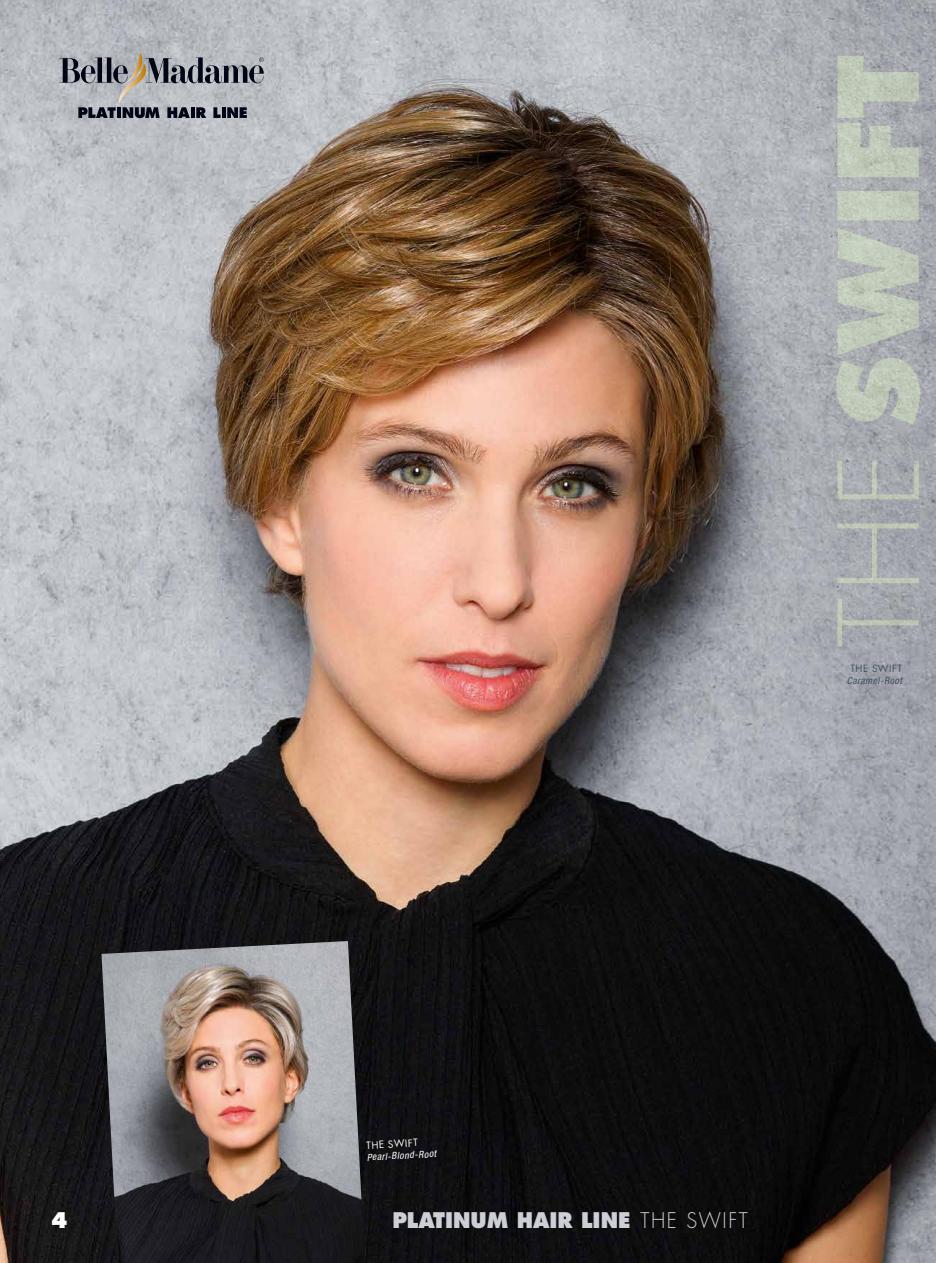
<style>
.page{position:relative;width:936px;height:1263px;background:#fff}
.page>*{position:absolute;margin:0;border:0;box-sizing:border-box;transform-origin:0 0}
.t1{font:800 21px "Futura Std";color:#cccfd5;scale:.95 1}
.t2{font:800 21px "Futura Std";color:#fff;scale:.95 1}
.t3{font:italic condensed 9.75px "Helvetica Neue LT Std";color:#fff}
.t4{font:italic condensed 9.75px "Helvetica Neue LT Std";letter-spacing:.05em;color:#424f5e}
.t5{font:9.75px "Futura Std";letter-spacing:.06em;color:#424f5e}
.t6{font:9.75px "Futura Std";color:#fff}
.s1{font-weight:300}
</style>
<div class="page">
<img style="left:0;top:0;width:935px;height:1263px">
<svg style="left:60px;top:53px;width:204px;height:65px;background:#8f9197"></svg>
<img style="left:837px;top:447px;width:81px;height:199px">
<img style="left:836px;top:56px;width:84px;height:368px">
<img style="left:101px;top:941px;width:264px;height:322px">
<p class="t5" style="left:850px;top:662px;width:53px">THE SWIFT</p>
<p class="t4" style="left:846px;top:675px;width:57px">Caramel-Root</p>
<p class="t6" style="left:366px;top:1139px;width:53px;rotate:-3deg">THE SWIFT</p>
<p class="t3" style="left:366px;top:1151px;width:71px;rotate:-3deg">Pearl-Blond-Root</p>
<p class="t2" style="left:51px;top:1206px;width:19px">4</p>
<p class="t1" style="left:392px;top:1206px;width:375px">PLATINUM HAIR LINE <span class="s1">THE SWIFT</span></p>
</div>
